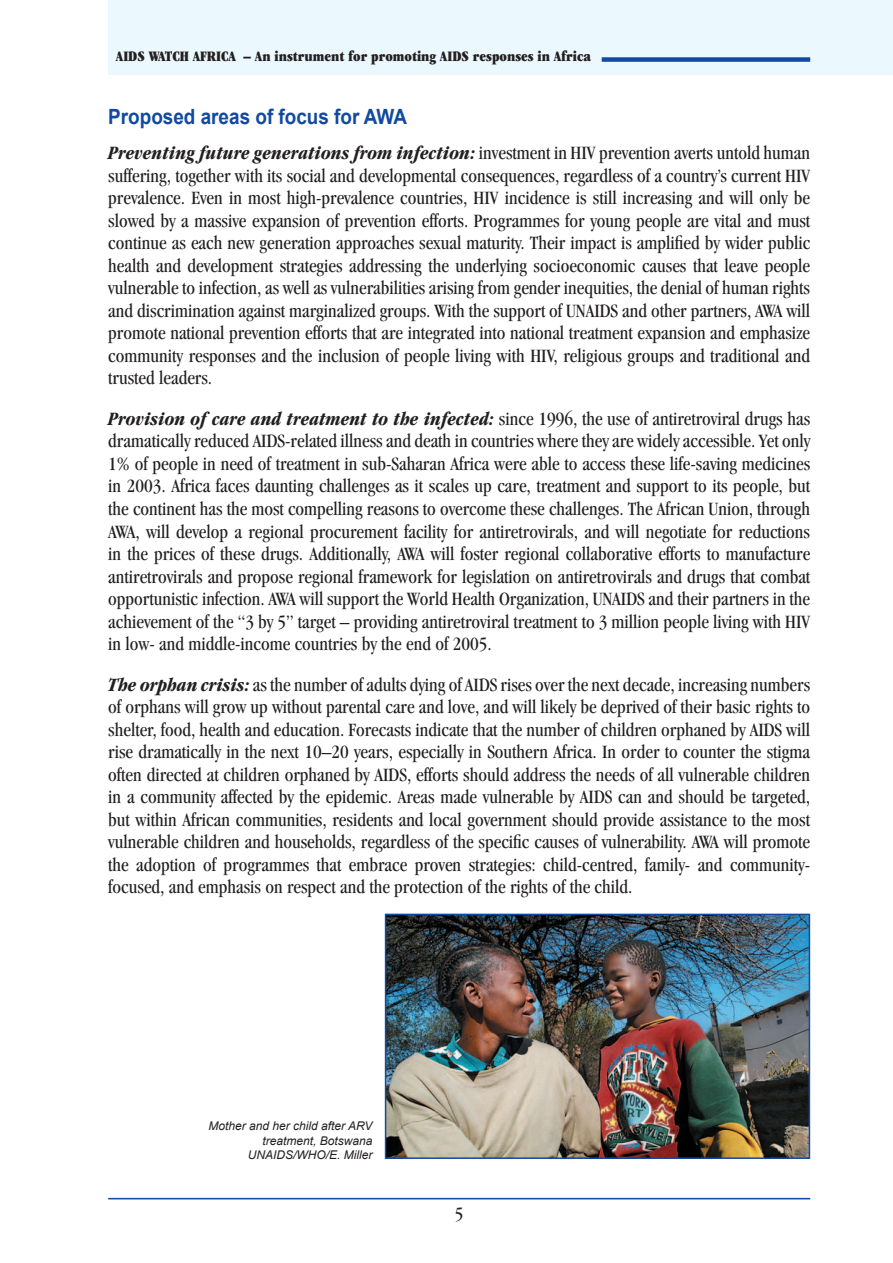
<style>
.page{position:relative;width:893px;height:1263px;background:#fff}
.page>*{position:absolute;margin:0;border:0;box-sizing:border-box;transform-origin:0 0}
.t1{font:700 21px "Arial";color:#114aa0;scale:.9 1}
.t2{font:condensed 19.5px/22.5px "Garamond";color:#231f20;text-align:justify}
.t3{font:ultra-condensed 15px "Garamond";color:#231f20}
.t4{font:italic 12px/14.4px "Arial";color:#231f20;text-align:right}
.s1{font-weight:700;font-style:italic}
</style>
<div class="page">
<div style="left:108px;top:0;width:785px;height:74px;background:#ebf8fd"></div>
<div style="left:602px;top:57px;width:208px;height:5px;background:#114aa0"></div>
<hr style="left:108px;top:1197px;width:702px;height:2px;background:#114aa0">
<img style="left:388px;top:916px;width:419px;height:240px">
<div style="left:385px;top:913px;width:425px;height:246px;border:2px solid #114aa0"></div>
<p class="t3" style="left:116px;top:48px;width:476px">AIDS WATCH AFRICA – An instrument for promoting AIDS responses in Africa</p>
<p class="t1" style="left:108px;top:104px;width:333px">Proposed areas of focus for AWA</p>
<p class="t2" style="left:108px;top:142px;width:703px"><span class="s1">Preventing future generations from infection:</span> investment in HIV prevention averts untold human suffering, together with its social and developmental consequences, regardless of a country’s current HIV prevalence. Even in most high-prevalence countries, HIV incidence is still increasing and will only be slowed by a massive expansion of prevention efforts. Programmes for young people are vital and must continue as each new generation approaches sexual maturity. Their impact is amplified by wider public health and development strategies addressing the underlying socioeconomic causes that leave people vulnerable to infection, as well as vulnerabilities arising from gender inequities, the denial of human rights and discrimination against marginalized groups. With the support of UNAIDS and other partners, AWA will promote national prevention efforts that are integrated into national treatment expansion and emphasize community responses and the inclusion of people living with HIV, religious groups and traditional and trusted leaders.</p>
<p class="t2" style="left:108px;top:407px;width:703px"><span class="s1">Provision of care and treatment to the infected:</span> since 1996, the use of antiretroviral drugs has dramatically reduced AIDS-related illness and death in countries where they are widely accessible. Yet only 1% of people in need of treatment in sub-Saharan Africa were able to access these life-saving medicines in 2003. Africa faces daunting challenges as it scales up care, treatment and support to its people, but the continent has the most compelling reasons to overcome these challenges. The African Union, through AWA, will develop a regional procurement facility for antiretrovirals, and will negotiate for reductions in the prices of these drugs. Additionally, AWA will foster regional collaborative efforts to manufacture antiretrovirals and propose regional framework for legislation on antiretrovirals and drugs that combat opportunistic infection. AWA will support the World Health Organization, UNAIDS and their partners in the achievement of the “3 by 5” target – providing antiretroviral treatment to 3 million people living with HIV in low- and middle-income countries by the end of 2005.</p>
<p class="t2" style="left:108px;top:673px;width:703px"><span class="s1">The orphan crisis:</span> as the number of adults dying of AIDS rises over the next decade, increasing numbers of orphans will grow up without parental care and love, and will likely be deprived of their basic rights to shelter, food, health and education. Forecasts indicate that the number of children orphaned by AIDS will rise dramatically in the next 10–20 years, especially in Southern Africa. In order to counter the stigma often directed at children orphaned by AIDS, efforts should address the needs of all vulnerable children in a community affected by the epidemic. Areas made vulnerable by AIDS can and should be targeted, but within African communities, residents and local government should provide assistance to the most vulnerable children and households, regardless of the specific causes of vulnerability. AWA will promote the adoption of programmes that embrace proven strategies: child-centred, family- and community&shy;focused, and emphasis on respect and the protection of the rights of the child.</p>
<p class="t4" style="left:208px;top:1118px;width:166px">Mother and her child after ARV treatment, Botswana<br>UNAIDS/WHO/E. Miller</p>
<p class="t2" style="left:455px;top:1202px;width:10px">5</p>
</div>
